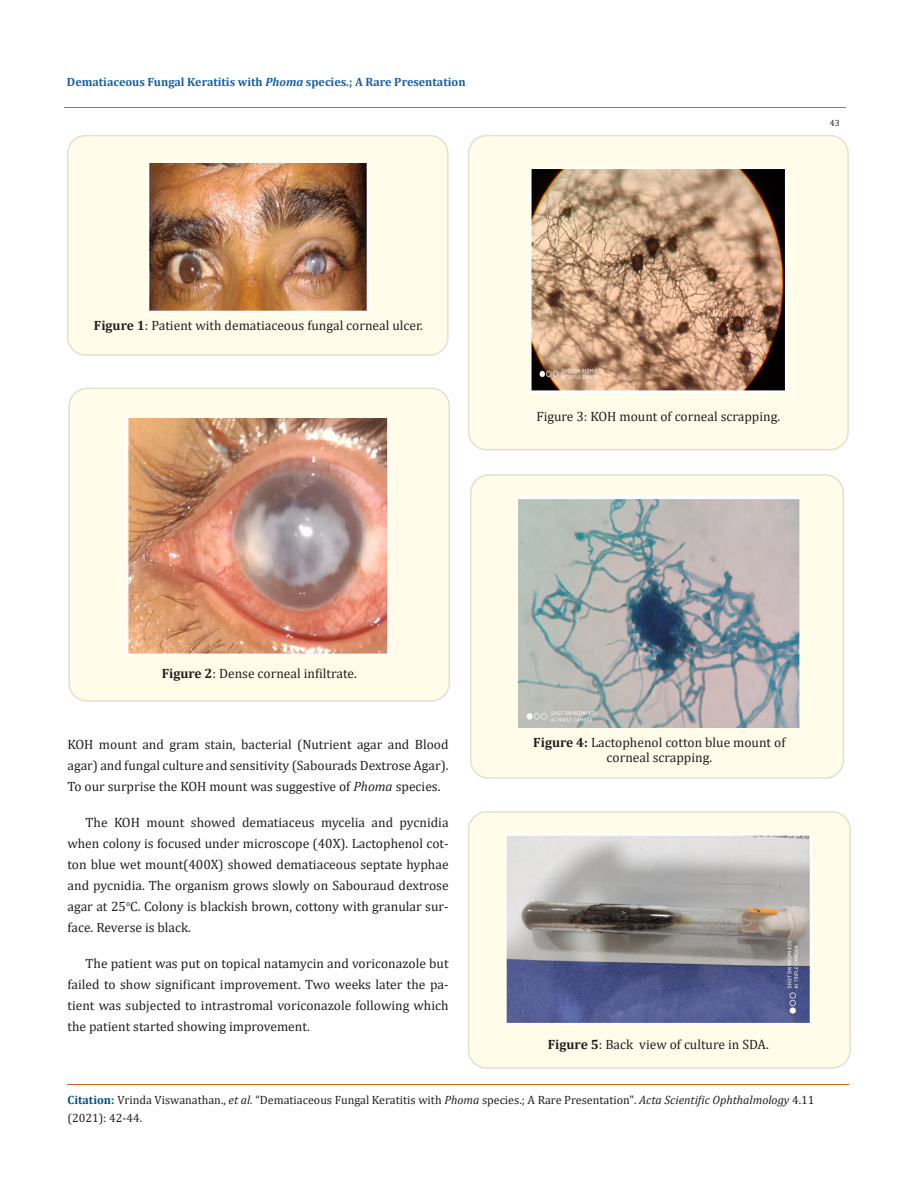
<style>
.page{position:relative;width:917px;height:1188px;background:#fff}
.page>*{position:absolute;margin:0;border:0;box-sizing:border-box;transform-origin:0 0}
.t1{font:13.5px/21px "Cambria";color:#231f20;text-align:justify}
.t2{font:12px/18px "Cambria";color:#231f20}
.t3{font:700 12px "Cambria";color:#1560a6}
.t4{font:9px "Cambria";color:#231f20}
.s1{font-style:italic}
.s2{font-weight:700}
.s3{font-weight:700;color:#035089}
</style>
<div class="page">
<div style="left:68px;top:136px;width:380px;height:219px;background:#fffde9;border-radius:18px"></div>
<div style="left:67px;top:135px;width:381px;height:221px;border:2px solid #e5dfce;border-radius:18px"></div>
<img style="left:147px;top:163px;width:221px;height:149px">
<div style="left:69px;top:388px;width:380px;height:313px;background:#fffde9;border-radius:18px"></div>
<div style="left:68px;top:388px;width:382px;height:314px;border:2px solid #e5dfce;border-radius:18px"></div>
<img style="left:127px;top:418px;width:261px;height:238px">
<div style="left:468px;top:136px;width:380px;height:314px;background:#fffde9;border-radius:18px"></div>
<div style="left:468px;top:135px;width:380px;height:315px;border:2px solid #e5dfce;border-radius:18px"></div>
<img style="left:530px;top:169px;width:257px;height:224px">
<div style="left:470px;top:475px;width:373px;height:303px;background:#fffde9;border-radius:18px"></div>
<div style="left:470px;top:474px;width:374px;height:305px;border:2px solid #e5dfce;border-radius:18px"></div>
<img style="left:519px;top:497px;width:280px;height:230px">
<div style="left:468px;top:812px;width:382px;height:256px;background:#fffde9;border-radius:18px"></div>
<div style="left:468px;top:811px;width:383px;height:258px;border:2px solid #e5dfce;border-radius:18px"></div>
<img style="left:505px;top:835px;width:305px;height:189px">
<hr style="left:64px;top:108px;width:781px;height:1px;background:#e05d1a">
<hr style="left:67px;top:1084px;width:781px;height:1px;background:#e05d1a">
<p class="t3" style="left:67px;top:73px;width:400px">Dematiaceous Fungal Keratitis with <span class="s1">Phoma</span> species.; A Rare Presentation</p>
<p class="t4" style="left:829px;top:118px;width:11px">43</p>
<p class="t1" style="left:94px;top:315px;width:330px"><span class="s2">Figure 1</span>: Patient with dematiaceous fungal corneal ulcer.</p>
<p class="t1" style="left:536px;top:406px;width:245px">Figure 3: KOH mount of corneal scrapping.</p>
<p class="t1" style="left:162px;top:663px;width:197px"><span class="s2">Figure 2</span>: Dense corneal infiltrate.</p>
<p class="t1" style="left:68px;top:733px;width:382px">KOH mount and gram stain, bacterial (Nutrient agar and Blood agar) and fungal culture and sensitivity (Sabourads Dextrose Agar).<br>To our surprise the KOH mount was suggestive of <span class="s1">Phoma</span> species.</p>
<p class="t1" style="left:68px;top:811px;width:382px;text-indent:18px">The KOH mount showed dematiaceus mycelia and pycnidia when colony is focused under microscope (40X). Lactophenol cot&shy;ton blue wet mount(400X) showed dematiaceous septate hyphae and pycnidia. The organism grows slowly on Sabouraud dextrose agar at 25<sup>o</sup>C. Colony is blackish brown, cottony with granular sur&shy;face. Reverse is black.</p>
<p class="t1" style="left:68px;top:952px;width:382px;text-indent:18px">The patient was put on topical natamycin and voriconazole but failed to show significant improvement. Two weeks later the pa&shy;tient was subjected to intrastromal voriconazole following which the patient started showing improvement.</p>
<p class="t1" style="left:533px;top:734px;width:254px;line-height:15px;text-align:center"><span class="s2">Figure 4:</span> Lactophenol cotton blue mount of corneal scrapping.</p>
<p class="t1" style="left:548px;top:1034px;width:222px"><span class="s2">Figure 5</span>: Back view of culture in SDA.</p>
<p class="t2" style="left:68px;top:1091px;width:748px"><span class="s3">Citation:</span> Vrinda Viswanathan., <span class="s1">et al.</span> “Dematiaceous Fungal Keratitis with <span class="s1">Phoma</span> species.; A Rare Presentation". <span class="s1">Acta Scientific Ophthalmology</span> 4.11 (2021): 42-44.</p>
</div>
